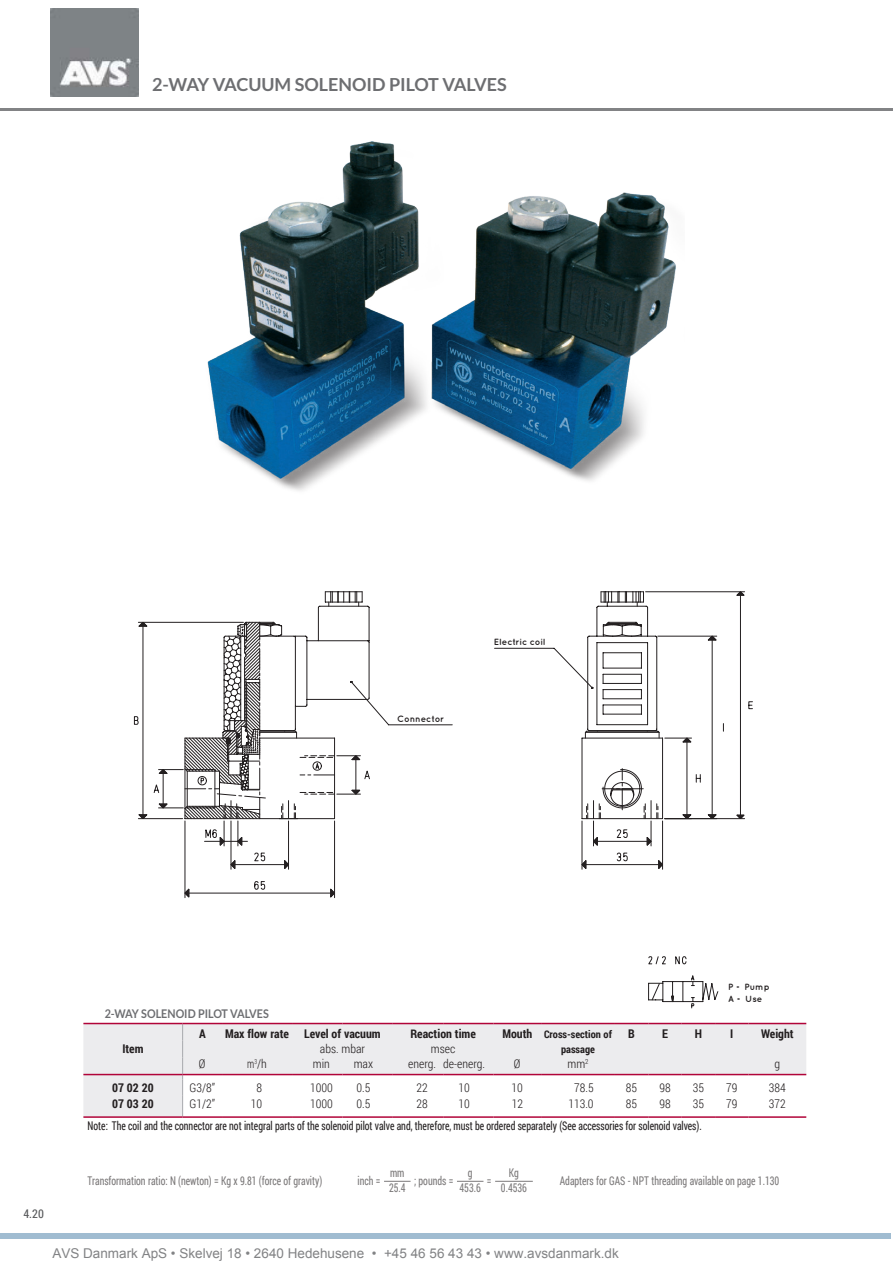
<style>
.page{position:relative;width:893px;height:1263px;background:#fff}
.page>*{position:absolute;margin:0;border:0;box-sizing:border-box;transform-origin:0 0}
.t1{font:700 18px "Lato";color:#6d6e71}
.t2{font:13.5px "Arial";color:#828385}
.t3{font:12px "Roboto Condensed";color:#231f20;scale:.81 1}
.t4{font:300 12px "Roboto Condensed";color:#231f20}
.t5{font:700 12px "Roboto Condensed";color:#231f20}
.t6{font:700 12px "Lato";color:#6d6e71;scale:.9 1}
.t7{font:12px "Roboto Condensed";color:#57585a}
.t8{font:300 12px "Roboto Condensed";color:#231f20;scale:.81 1}
.t9{font:700 10.5px "Roboto Condensed";color:#231f20}
.t10{font:700 9px/12px "Quicksand";color:#231f20}
.s1{font-size:12px}
</style>
<div class="page">
<img style="left:207px;top:141px;width:469px;height:350px">
<svg style="left:134px;top:591px;width:319px;height:307px"></svg>
<svg style="left:494px;top:591px;width:223px;height:279px"></svg>
<hr style="left:740px;top:595px;width:1px;height:220px;background:#231f20">
<hr style="left:665px;top:818px;width:80px;height:1px;background:#231f20">
<hr style="left:646px;top:591px;width:99px;height:1px;background:#231f20">
<div style="left:748px;top:701px;width:5px;height:8px;border:1px solid #231f20"></div>
<svg style="left:736px;top:814px;width:9px;height:5px"></svg>
<svg style="left:736px;top:591px;width:9px;height:5px"></svg>
<svg style="left:648px;top:956px;width:39px;height:9px"></svg>
<svg style="left:648px;top:975px;width:70px;height:33px"></svg>
<svg style="left:83px;top:1024px;width:723px;height:92px;fill:#ececee"></svg>
<svg style="left:292px;top:1075px;width:456px;height:5px"></svg>
<svg style="left:182px;top:1024px;width:1px;height:92px"></svg>
<hr style="left:83px;top:1074px;width:100px;height:1px;background:#b10439">
<hr style="left:183px;top:1074px;width:39px;height:1px;background:#b10439">
<hr style="left:222px;top:1074px;width:70px;height:1px;background:#b10439">
<hr style="left:292px;top:1074px;width:50px;height:1px;background:#b10439">
<hr style="left:342px;top:1074px;width:51px;height:1px;background:#b10439">
<hr style="left:393px;top:1074px;width:50px;height:1px;background:#b10439">
<hr style="left:443px;top:1074px;width:51px;height:1px;background:#b10439">
<hr style="left:494px;top:1074px;width:47px;height:1px;background:#b10439">
<hr style="left:541px;top:1074px;width:74px;height:1px;background:#b10439">
<hr style="left:615px;top:1074px;width:33px;height:1px;background:#b10439">
<hr style="left:648px;top:1074px;width:34px;height:1px;background:#b10439">
<hr style="left:682px;top:1074px;width:33px;height:1px;background:#b10439">
<hr style="left:715px;top:1074px;width:33px;height:1px;background:#b10439">
<hr style="left:748px;top:1074px;width:58px;height:1px;background:#b10439">
<hr style="left:83px;top:1116px;width:100px;height:2px;background:#b10439">
<hr style="left:183px;top:1116px;width:39px;height:2px;background:#b10439">
<hr style="left:222px;top:1116px;width:70px;height:2px;background:#b10439">
<hr style="left:292px;top:1116px;width:50px;height:2px;background:#b10439">
<hr style="left:342px;top:1116px;width:51px;height:2px;background:#b10439">
<hr style="left:393px;top:1116px;width:50px;height:2px;background:#b10439">
<hr style="left:443px;top:1116px;width:51px;height:2px;background:#b10439">
<hr style="left:494px;top:1116px;width:47px;height:2px;background:#b10439">
<hr style="left:541px;top:1116px;width:74px;height:2px;background:#b10439">
<hr style="left:615px;top:1116px;width:33px;height:2px;background:#b10439">
<hr style="left:648px;top:1116px;width:34px;height:2px;background:#b10439">
<hr style="left:682px;top:1116px;width:33px;height:2px;background:#b10439">
<hr style="left:715px;top:1116px;width:33px;height:2px;background:#b10439">
<hr style="left:748px;top:1116px;width:58px;height:2px;background:#b10439">
<hr style="left:83px;top:1023px;width:100px;height:1px;background:#b10439">
<hr style="left:183px;top:1023px;width:39px;height:1px;background:#b10439">
<hr style="left:222px;top:1023px;width:70px;height:1px;background:#b10439">
<hr style="left:292px;top:1023px;width:50px;height:1px;background:#b10439">
<hr style="left:342px;top:1023px;width:51px;height:1px;background:#b10439">
<hr style="left:393px;top:1023px;width:50px;height:1px;background:#b10439">
<hr style="left:443px;top:1023px;width:51px;height:1px;background:#b10439">
<hr style="left:494px;top:1023px;width:47px;height:1px;background:#b10439">
<hr style="left:541px;top:1023px;width:74px;height:1px;background:#b10439">
<hr style="left:615px;top:1023px;width:33px;height:1px;background:#b10439">
<hr style="left:648px;top:1023px;width:34px;height:1px;background:#b10439">
<hr style="left:682px;top:1023px;width:33px;height:1px;background:#b10439">
<hr style="left:715px;top:1023px;width:33px;height:1px;background:#b10439">
<hr style="left:748px;top:1023px;width:58px;height:1px;background:#b10439">
<svg style="left:384px;top:1181px;width:27px;height:1px"></svg>
<svg style="left:457px;top:1181px;width:26px;height:1px"></svg>
<hr style="left:495px;top:1181px;width:38px;height:1px;background:#231f20">
<img style="left:51px;top:9px;width:88px;height:88px">
<h1 class="t1" style="left:152px;top:74px;width:356px">2-WAY VACUUM SOLENOID PILOT VALVES</h1>
<p class="t10" style="left:397px;top:713px;width:48px">Connector</p>
<p class="t10" style="left:494px;top:637px;width:53px">Electric coil</p>
<p class="t10" style="left:728px;top:981px;width:43px">P = Pump<br>A = Use</p>
<p class="t6" style="left:105px;top:1007px;width:184px">2-WAY SOLENOID PILOT VALVES</p>
<p class="t5" style="left:122px;top:1044px;width:23px">Item</p>
<p class="t5" style="left:199px;top:1029px;width:8px">A</p>
<p class="t5" style="left:225px;top:1029px;width:66px">Max flow rate</p>
<p class="t5" style="left:304px;top:1029px;width:78px">Level of vacuum</p>
<p class="t5" style="left:410px;top:1029px;width:67px">Reaction time</p>
<p class="t9" style="left:502px;top:1030px;width:111px"><span class="s1">Mouth</span> Cross-section of</p>
<p class="t5" style="left:628px;top:1029px;width:8px">B</p>
<p class="t5" style="left:662px;top:1029px;width:7px">E</p>
<p class="t5" style="left:695px;top:1029px;width:9px">H</p>
<p class="t5" style="left:730px;top:1029px;width:5px">I</p>
<p class="t5" style="left:761px;top:1029px;width:34px">Weight</p>
<p class="t4" style="left:320px;top:1044px;width:47px">abs. mbar</p>
<p class="t4" style="left:431px;top:1044px;width:26px">msec</p>
<p class="t9" style="left:561px;top:1045px;width:35px">passage</p>
<p class="t4" style="left:199px;top:1059px;width:8px">Ø</p>
<p class="t8" style="left:247px;top:1059px;width:26px">m<sup>3</sup>/h</p>
<p class="t4" style="left:313px;top:1059px;width:19px">min</p>
<p class="t4" style="left:354px;top:1059px;width:21px">max</p>
<p class="t4" style="left:408px;top:1059px;width:78px">energ. de-energ.</p>
<p class="t4" style="left:514px;top:1059px;width:8px">Ø</p>
<p class="t4" style="left:567px;top:1059px;width:23px">mm<sup>2</sup></p>
<p class="t4" style="left:774px;top:1059px;width:7px">g</p>
<p class="t5" style="left:112px;top:1083px;width:43px">07 02 20</p>
<p class="t4" style="left:190px;top:1083px;width:27px">G3/8”</p>
<p class="t4" style="left:257px;top:1083px;width:7px">8</p>
<p class="t4" style="left:310px;top:1083px;width:24px">1000</p>
<p class="t4" style="left:356px;top:1083px;width:15px">0.5</p>
<p class="t4" style="left:417px;top:1083px;width:13px">22</p>
<p class="t4" style="left:458px;top:1083px;width:13px">10</p>
<p class="t4" style="left:512px;top:1083px;width:13px">10</p>
<p class="t4" style="left:574px;top:1083px;width:21px">78.5</p>
<p class="t4" style="left:626px;top:1083px;width:13px">85</p>
<p class="t4" style="left:659px;top:1083px;width:13px">98</p>
<p class="t4" style="left:693px;top:1083px;width:13px">35</p>
<p class="t4" style="left:726px;top:1083px;width:13px">79</p>
<p class="t4" style="left:769px;top:1083px;width:18px">384</p>
<p class="t5" style="left:112px;top:1099px;width:43px">07 03 20</p>
<p class="t4" style="left:190px;top:1099px;width:27px">G1/2”</p>
<p class="t4" style="left:251px;top:1099px;width:13px">10</p>
<p class="t4" style="left:310px;top:1099px;width:24px">1000</p>
<p class="t4" style="left:356px;top:1099px;width:15px">0.5</p>
<p class="t4" style="left:417px;top:1099px;width:13px">28</p>
<p class="t4" style="left:458px;top:1099px;width:13px">10</p>
<p class="t4" style="left:512px;top:1099px;width:13px">12</p>
<p class="t4" style="left:568px;top:1099px;width:27px">113.0</p>
<p class="t4" style="left:626px;top:1099px;width:13px">85</p>
<p class="t4" style="left:659px;top:1099px;width:13px">98</p>
<p class="t4" style="left:693px;top:1099px;width:13px">35</p>
<p class="t4" style="left:726px;top:1099px;width:13px">79</p>
<p class="t4" style="left:769px;top:1099px;width:18px">372</p>
<p class="t3" style="left:88px;top:1120px;width:760px">Note: The coil and the connector are not integral parts of the solenoid pilot valve and, therefore, must be ordered separately (See accessories for solenoid valves).</p>
<p class="t7" style="left:23px;top:1208px;width:22px">4.20</p>
<p class="t3" style="left:88px;top:1175px;width:291px">Transformation ratio: N (newton) = Kg x 9.81 (force of gravity)</p>
<p class="t3" style="left:358px;top:1175px;width:30px">inch =</p>
<p class="t3" style="left:509px;top:1168px;width:14px">Kg</p>
<p class="t3" style="left:390px;top:1168px;width:19px">mm</p>
<p class="t3" style="left:468px;top:1168px;width:7px">g</p>
<p class="t3" style="left:414px;top:1175px;width:50px">; pounds =</p>
<p class="t3" style="left:487px;top:1175px;width:7px">=</p>
<p class="t3" style="left:389px;top:1183px;width:22px">25.4</p>
<p class="t3" style="left:460px;top:1183px;width:28px">453.6</p>
<p class="t3" style="left:501px;top:1183px;width:34px">0.4536</p>
<p class="t3" style="left:560px;top:1175px;width:272px">Adapters for GAS - NPT threading available on page 1.130</p>
<p class="t2" style="left:52px;top:1244px;width:568px">AVS Danmark ApS • Skelvej 18 • 2640 Hedehusene • +45 46 56 43 43 • www.avsdanmark.dk</p>
</div>
